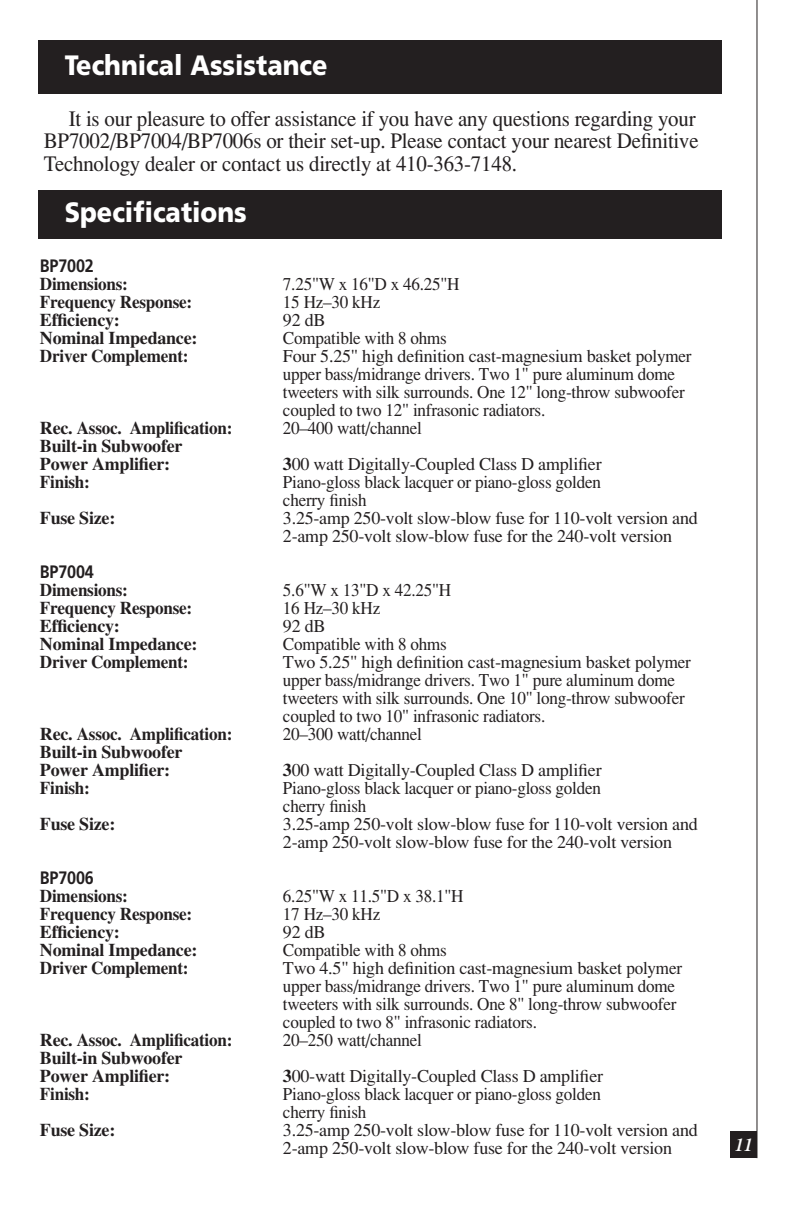
<style>
.page{position:relative;width:792px;height:1224px;background:#fff}
.page>*{position:absolute;margin:0;border:0;box-sizing:border-box;transform-origin:0 0}
.t1{font:900 28px "Frutiger";color:#fff;scale:.9 1}
.t2{font:22px/22.4px "Times";letter-spacing:-.01em;color:#231f20;scale:.95 1}
.t3{font:18px/18px "Times";letter-spacing:-.015em;color:#231f20}
.t4{font:18px/18px "Times";letter-spacing:-.015em;color:#231f20;scale:.95 1}
.t5{font:700 18px/18px "Times";letter-spacing:-.015em;color:#231f20}
.t6{font:700 18px "Times";letter-spacing:-.015em;color:#231f20;scale:.95 1}
.t7{font:700 18px "Frutiger";letter-spacing:-.015em;color:#231f20;scale:.9 1}
.t8{font:italic 600 18px "Times";color:#fff}
.s1{font-weight:700}
</style>
<div class="page">
<div style="left:38px;top:40px;width:684px;height:54px;background:#231f20"></div>
<div style="left:38px;top:190px;width:684px;height:48px;background:#231f20"></div>
<div style="left:730px;top:1131px;width:27px;height:27px;background:#231f20"></div>
<hr style="left:757px;top:0;width:1px;height:1158px;background:#231f20">
<h1 class="t1" style="left:65px;top:54px;width:294px">Technical Assistance</h1>
<p class="t2" style="left:44px;top:107px;width:691px;text-indent:25px">It is our pleasure to offer assistance if you have any questions regarding your<br>BP7002/BP7004/BP7006s or their set-up. Please contact your nearest Definitive<br>Technology dealer or contact us directly at 410-363-7148.</p>
<h1 class="t1" style="left:65px;top:201px;width:204px">Specifications</h1>
<p class="t7" style="left:40px;top:259px;width:61px">BP7002</p>
<p class="t6" style="left:40px;top:278px;width:94px">Dimensions:</p>
<p class="t4" style="left:283px;top:275px;width:187px">7.25"W x 16"D x 46.25"H</p>
<p class="t6" style="left:40px;top:296px;width:162px">Frequency Response:</p>
<p class="t4" style="left:283px;top:293px;width:104px">15 Hz–30 kHz</p>
<p class="t5" style="left:40px;top:313px;width:81px">Efficiency:</p>
<p class="t3" style="left:283px;top:311px;width:44px">92 dB</p>
<p class="t5" style="left:40px;top:331px;width:159px">Nominal Impedance:</p>
<p class="t4" style="left:283px;top:329px;width:174px">Compatible with 8 ohms</p>
<p class="t6" style="left:40px;top:350px;width:158px">Driver Complement:</p>
<p class="t3" style="left:283px;top:347px;width:410px">Four 5.25" high definition cast-magnesium basket polymer upper bass/midrange drivers. Two 1" pure aluminum dome tweeters with silk surrounds. One 12" long-throw subwoofer coupled to two 12" infrasonic radiators.</p>
<p class="t5" style="left:40px;top:421px;width:194px">Rec. Assoc. Amplification:</p>
<p class="t4" style="left:283px;top:419px;width:148px">20–400 watt/channel</p>
<p class="t5" style="left:40px;top:439px;width:144px">Built-in Subwoofer<br>Power Amplifier:</p>
<p class="t3" style="left:283px;top:455px;width:320px"><span class="s1">3</span>00 watt Digitally-Coupled Class D amplifier</p>
<p class="t6" style="left:40px;top:476px;width:54px">Finish:</p>
<p class="t4" style="left:283px;top:473px;width:336px">Piano-gloss black lacquer or piano-gloss golden cherry finish</p>
<p class="t5" style="left:40px;top:511px;width:77px">Fuse Size:</p>
<p class="t3" style="left:283px;top:509px;width:416px">3.25-amp 250-volt slow-blow fuse for 110-volt version and<br>2-amp 250-volt slow-blow fuse for the 240-volt version</p>
<p class="t7" style="left:40px;top:565px;width:61px">BP7004</p>
<p class="t6" style="left:40px;top:584px;width:94px">Dimensions:</p>
<p class="t4" style="left:283px;top:581px;width:179px">5.6"W x 13"D x 42.25"H</p>
<p class="t6" style="left:40px;top:602px;width:162px">Frequency Response:</p>
<p class="t4" style="left:283px;top:599px;width:104px">16 Hz–30 kHz</p>
<p class="t5" style="left:40px;top:619px;width:81px">Efficiency:</p>
<p class="t3" style="left:283px;top:617px;width:44px">92 dB</p>
<p class="t5" style="left:40px;top:637px;width:159px">Nominal Impedance:</p>
<p class="t4" style="left:283px;top:635px;width:174px">Compatible with 8 ohms</p>
<p class="t6" style="left:40px;top:656px;width:158px">Driver Complement:</p>
<p class="t3" style="left:283px;top:653px;width:409px">Two 5.25" high definition cast-magnesium basket polymer upper bass/midrange drivers. Two 1" pure aluminum dome tweeters with silk surrounds. One 10" long-throw subwoofer coupled to two 10" infrasonic radiators.</p>
<p class="t5" style="left:40px;top:727px;width:194px">Rec. Assoc. Amplification:</p>
<p class="t4" style="left:283px;top:725px;width:148px">20–300 watt/channel</p>
<p class="t5" style="left:40px;top:745px;width:144px">Built-in Subwoofer<br>Power Amplifier:</p>
<p class="t3" style="left:283px;top:761px;width:320px"><span class="s1">3</span>00 watt Digitally-Coupled Class D amplifier</p>
<p class="t6" style="left:40px;top:782px;width:54px">Finish:</p>
<p class="t4" style="left:283px;top:779px;width:336px">Piano-gloss black lacquer or piano-gloss golden cherry finish</p>
<p class="t5" style="left:40px;top:817px;width:77px">Fuse Size:</p>
<p class="t3" style="left:283px;top:815px;width:416px">3.25-amp 250-volt slow-blow fuse for 110-volt version and<br>2-amp 250-volt slow-blow fuse for the 240-volt version</p>
<p class="t7" style="left:40px;top:871px;width:61px">BP7006</p>
<p class="t6" style="left:40px;top:890px;width:94px">Dimensions:</p>
<p class="t4" style="left:283px;top:887px;width:192px">6.25"W x 11.5"D x 38.1"H</p>
<p class="t6" style="left:40px;top:908px;width:162px">Frequency Response:</p>
<p class="t4" style="left:283px;top:905px;width:104px">17 Hz–30 kHz</p>
<p class="t5" style="left:40px;top:925px;width:81px">Efficiency:</p>
<p class="t3" style="left:283px;top:923px;width:44px">92 dB</p>
<p class="t5" style="left:40px;top:943px;width:159px">Nominal Impedance:</p>
<p class="t4" style="left:283px;top:941px;width:174px">Compatible with 8 ohms</p>
<p class="t6" style="left:40px;top:962px;width:158px">Driver Complement:</p>
<p class="t3" style="left:283px;top:959px;width:401px">Two 4.5" high definition cast-magnesium basket polymer upper bass/midrange drivers. Two 1" pure aluminum dome tweeters with silk surrounds. One 8" long-throw subwoofer coupled to two 8" infrasonic radiators.</p>
<p class="t5" style="left:40px;top:1033px;width:194px">Rec. Assoc. Amplification:</p>
<p class="t4" style="left:283px;top:1031px;width:148px">20–250 watt/channel</p>
<p class="t5" style="left:40px;top:1051px;width:144px">Built-in Subwoofer<br>Power Amplifier:</p>
<p class="t3" style="left:283px;top:1067px;width:322px"><span class="s1">3</span>00-watt Digitally-Coupled Class D amplifier</p>
<p class="t6" style="left:40px;top:1088px;width:54px">Finish:</p>
<p class="t4" style="left:283px;top:1085px;width:336px">Piano-gloss black lacquer or piano-gloss golden cherry finish</p>
<p class="t5" style="left:40px;top:1123px;width:77px">Fuse Size:</p>
<p class="t3" style="left:283px;top:1121px;width:416px">3.25-amp 250-volt slow-blow fuse for 110-volt version and<br>2-amp 250-volt slow-blow fuse for the 240-volt version</p>
<p class="t8" style="left:734px;top:1138px;width:19px">11</p>
</div>
